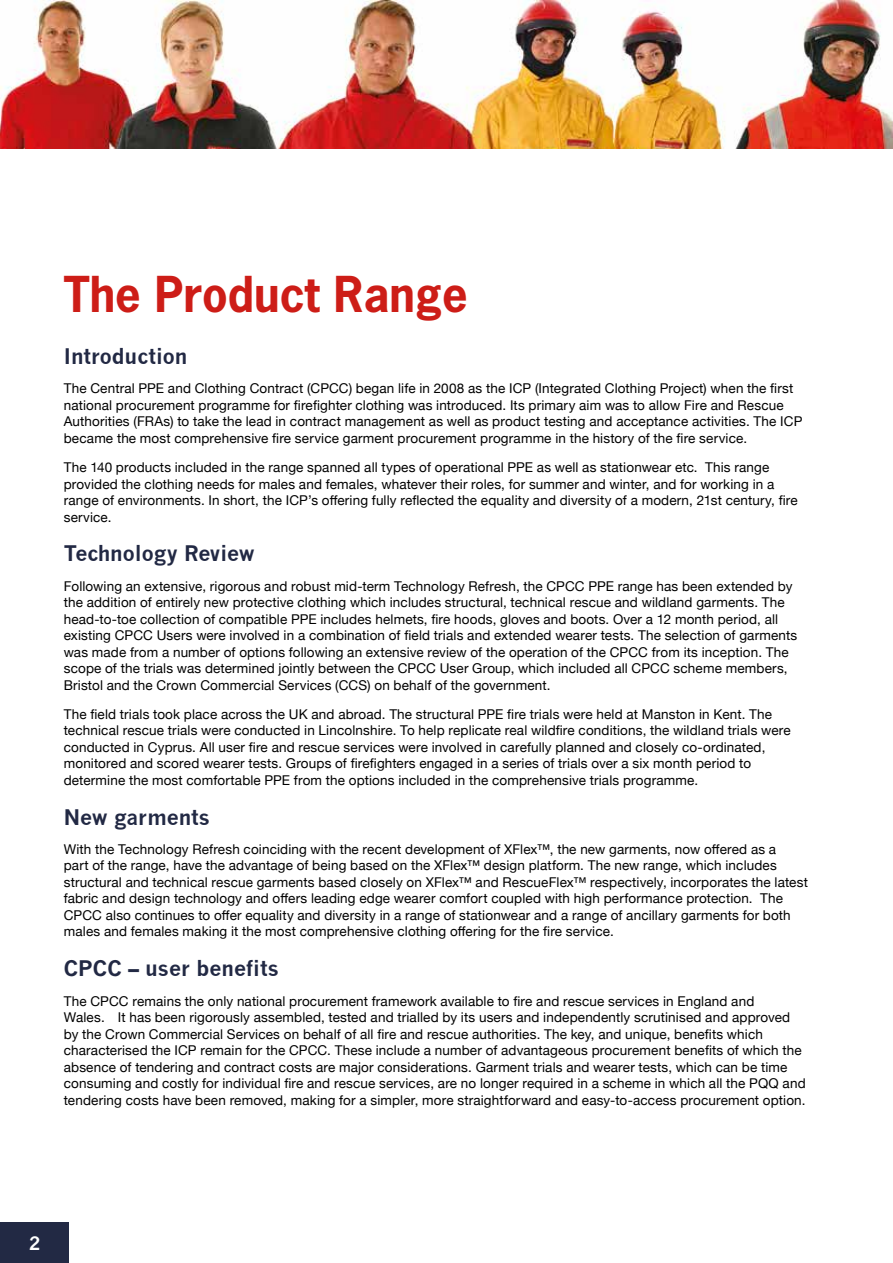
<style>
.page{position:relative;width:893px;height:1263px;background:#fff}
.page>*{position:absolute;margin:0;border:0;box-sizing:border-box;transform-origin:0 0}
.t1{font:700 46.5px "News Gothic";color:#cd1d17}
.t2{font:700 21px "News Gothic";color:#222944}
.t3{font:700 18px "News Gothic";color:#fff}
.t4{font:13.5px/16.5px "Helvetica Neue";letter-spacing:.01em;color:#000}
</style>
<div class="page">
<div style="left:0;top:1222px;width:68px;height:41px;background:#222944"></div>
<img style="left:0;top:0;width:893px;height:148px">
<h1 class="t1" style="left:64px;top:263px;width:405px">The Product Range</h1>
<h2 class="t2" style="left:64px;top:344px;width:125px">Introduction</h2>
<p class="t4" style="left:64px;top:379px;width:740px">The Central PPE and Clothing Contract (CPCC) began life in 2008 as the ICP (Integrated Clothing Project) when the first national procurement programme for firefighter clothing was introduced. Its primary aim was to allow Fire and Rescue Authorities (FRAs) to take the lead in contract management as well as product testing and acceptance activities. The ICP became the most comprehensive fire service garment procurement programme in the history of the fire service.</p>
<p class="t4" style="left:64px;top:458px;width:735px">The 140 products included in the range spanned all types of operational PPE as well as stationwear etc. This range provided the clothing needs for males and females, whatever their roles, for summer and winter, and for working in a range of environments. In short, the ICP’s offering fully reflected the equality and diversity of a modern, 21st century, fire service.</p>
<h2 class="t2" style="left:64px;top:541px;width:193px">Technology Review</h2>
<p class="t4" style="left:64px;top:577px;width:735px">Following an extensive, rigorous and robust mid-term Technology Refresh, the CPCC PPE range has been extended by the addition of entirely new protective clothing which includes structural, technical rescue and wildland garments. The head-to-toe collection of compatible PPE includes helmets, fire hoods, gloves and boots. Over a 12 month period, all existing CPCC Users were involved in a combination of field trials and extended wearer tests. The selection of garments was made from a number of options following an extensive review of the operation of the CPCC from its inception. The scope of the trials was determined jointly between the CPCC User Group, which included all CPCC scheme members, Bristol and the Crown Commercial Services (CCS) on behalf of the government.</p>
<p class="t4" style="left:64px;top:705px;width:728px">The field trials took place across the UK and abroad. The structural PPE fire trials were held at Manston in Kent. The technical rescue trials were conducted in Lincolnshire. To help replicate real wildfire conditions, the wildland trials were conducted in Cyprus. All user fire and rescue services were involved in carefully planned and closely co-ordinated, monitored and scored wearer tests. Groups of firefighters engaged in a series of trials over a six month period to determine the most comfortable PPE from the options included in the comprehensive trials programme.</p>
<h2 class="t2" style="left:64px;top:804px;width:148px">New garments</h2>
<p class="t4" style="left:64px;top:840px;width:746px">With the Technology Refresh coinciding with the recent development of XFlex™, the new garments, now offered as a<br>part of the range, have the advantage of being based on the XFlex™ design platform. The new range, which includes structural and technical rescue garments based closely on XFlex™ and RescueFlex™ respectively, incorporates the latest fabric and design technology and offers leading edge wearer comfort coupled with high performance protection. The CPCC also continues to offer equality and diversity in a range of stationwear and a range of ancillary garments for both males and females making it the most comprehensive clothing offering for the fire service.</p>
<h2 class="t2" style="left:64px;top:956px;width:217px">CPCC – user benefits</h2>
<p class="t4" style="left:64px;top:991px;width:743px">The CPCC remains the only national procurement framework available to fire and rescue services in England and<br>Wales. It has been rigorously assembled, tested and trialled by its users and independently scrutinised and approved by the Crown Commercial Services on behalf of all fire and rescue authorities. The key, and unique, benefits which characterised the ICP remain for the CPCC. These include a number of advantageous procurement benefits of which the absence of tendering and contract costs are major considerations. Garment trials and wearer tests, which can be time consuming and costly for individual fire and rescue services, are no longer required in a scheme in which all the PQQ and tendering costs have been removed, making for a simpler, more straightforward and easy-to-access procurement option.</p>
<h3 class="t3" style="left:29px;top:1232px;width:13px">2</h3>
</div>
